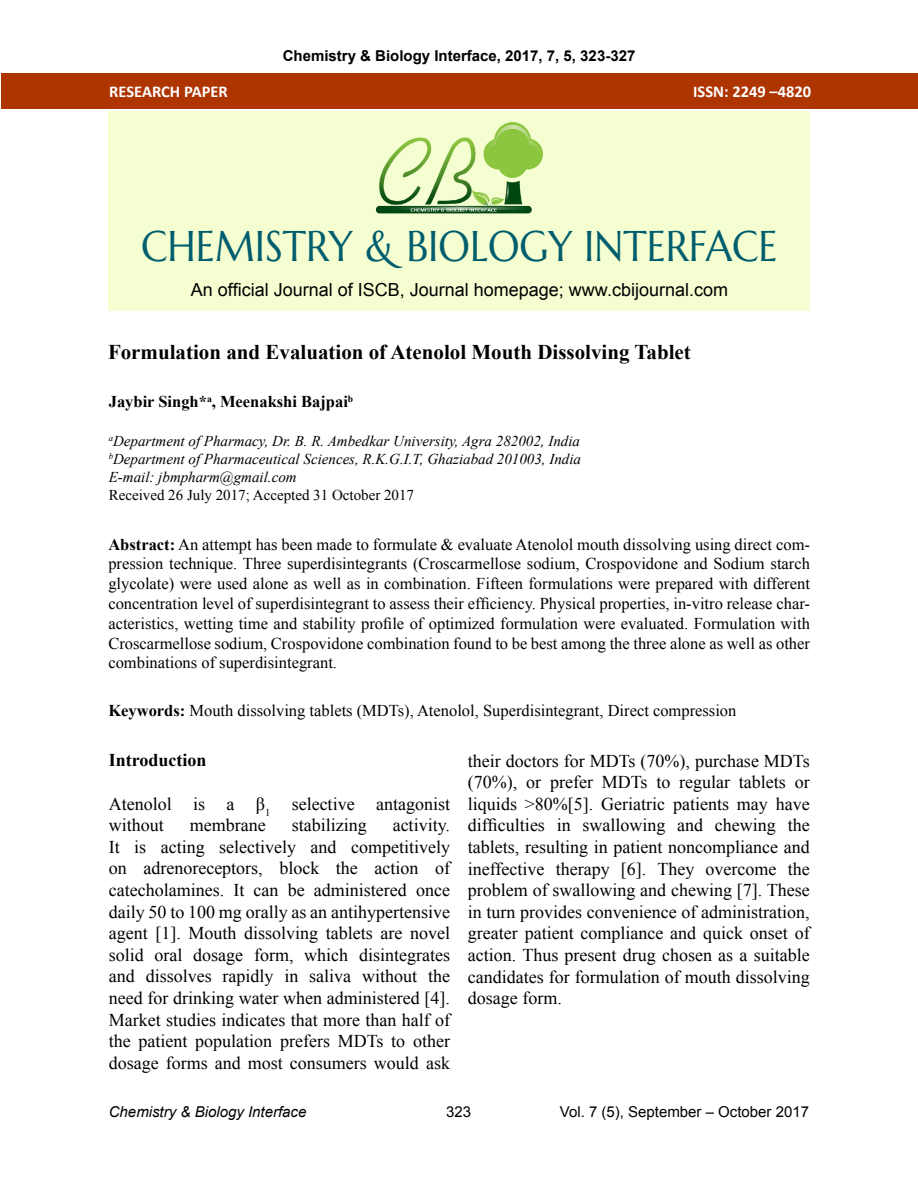
<style>
.page{position:relative;width:918px;height:1188px;background:#fff}
.page>*{position:absolute;margin:0;border:0;box-sizing:border-box;transform-origin:0 0}
.t1{font:42.9px "Marcellus SC";color:#005d6d;scale:.91 1}
.t2{font:700 21px "Times New Roman";color:#000}
.t3{font:18px/21.6px "Times New Roman";color:#000;text-align:justify}
.t4{font:18px "Arial";color:#000}
.t5{font:700 18px "Times New Roman";color:#000}
.t6{font:16.5px/19.8px "Times New Roman";color:#000;text-align:justify}
.t7{font:700 16.5px "Times New Roman";color:#000}
.t8{font:700 16.5px "Calibri";color:#fff}
.t9{font:italic 15px/18px "Times New Roman";color:#000;text-align:justify}
.t10{font:700 15px "Arial";color:#000}
.t11{font:15px "Times New Roman";color:#000}
.t12{font:15px "Arial";color:#000}
.t13{font:italic 15px "Arial";color:#000}
.s1{font-weight:700}
</style>
<div class="page">
<div style="left:108px;top:111px;width:702px;height:199px;background:#f5fed1"></div>
<div style="left:2px;top:73px;width:916px;height:36px;background:#ae3400"></div>
<img style="left:375px;top:122px;width:168px;height:92px">
<p class="t10" style="left:283px;top:46px;width:354px">Chemistry &amp; Biology Interface, 2017, 7, 5, 323-327</p>
<p class="t8" style="left:109px;top:81px;width:120px">RESEARCH PAPER</p>
<p class="t8" style="left:693px;top:81px;width:120px">ISSN: 2249 –4820</p>
<h1 class="t1" style="left:141px;top:219px;width:701px">CHEMISTRY &amp; BIOLOGY INTERFACE</h1>
<p class="t4" style="left:191px;top:277px;width:539px">An official Journal of ISCB, Journal homepage; www.cbijournal.com</p>
<p class="t2" style="left:108px;top:338px;width:584px">Formulation and Evaluation of Atenolol Mouth Dissolving Tablet</p>
<p class="t7" style="left:109px;top:391px;width:246px">Jaybir Singh*<sup>a</sup>, Meenakshi Bajpai<sup>b</sup></p>
<p class="t9" style="left:109px;top:432px;width:474px"><sup>a</sup>Department of Pharmacy, Dr. B. R. Ambedkar University, Agra 282002, India <sup>b</sup>Department of Pharmaceutical Sciences, R.K.G.I.T, Ghaziabad 201003, India E-mail: jbmpharm@gmail.com</p>
<p class="t11" style="left:109px;top:485px;width:307px">Received 26 July 2017; Accepted 31 October 2017</p>
<p class="t6" style="left:108px;top:534px;width:703px"><span class="s1">Abstract:</span> An attempt has been made to formulate &amp; evaluate Atenolol mouth dissolving using direct com&shy;pression technique. Three superdisintegrants (Croscarmellose sodium, Crospovidone and Sodium starch glycolate) were used alone as well as in combination. Fifteen formulations were prepared with different concentration level of superdisintegrant to assess their efficiency. Physical properties, in-vitro release char&shy;acteristics, wetting time and stability profile of optimized formulation were evaluated. Formulation with Croscarmellose sodium, Crospovidone combination found to be best among the three alone as well as other combinations of superdisintegrant.</p>
<p class="t6" style="left:108px;top:700px;width:630px"><span class="s1">Keywords:</span> Mouth dissolving tablets (MDTs), Atenolol, Superdisintegrant, Direct compression</p>
<p class="t5" style="left:109px;top:748px;width:99px">Introduction</p>
<p class="t3" style="left:109px;top:792px;width:343px">Atenolol is a β<sub>1</sub> selective antagonist without</p>
<p class="t3" style="left:109px;top:814px;width:343px;text-indent:284px">activity.<br>It is acting selectively and competitively on adrenoreceptors, block the action of catecholamines. It can be administered once daily 50 to 100 mg orally as an antihypertensive agent [1]. Mouth dissolving tablets are novel solid oral dosage form, which disintegrates and dissolves rapidly in saliva without the need for drinking water when administered [4].<br>Market studies indicates that more than half of the patient population prefers MDTs to other dosage forms and most consumers would ask</p>
<p class="t3" style="left:190px;top:814px;width:77px">membrane</p>
<p class="t3" style="left:292px;top:814px;width:77px">stabilizing</p>
<p class="t3" style="left:468px;top:750px;width:343px">their doctors for MDTs (70%), purchase MDTs (70%), or prefer MDTs to regular tablets or liquids &gt;80%[5]. Geriatric patients may have difficulties in swallowing and chewing the tablets, resulting in patient noncompliance and ineffective therapy [6]. They overcome the problem of swallowing and chewing [7]. These in turn provides convenience of administration, greater patient compliance and quick onset of action. Thus present drug chosen as a suitable candidates for formulation of mouth dissolving dosage form.</p>
<p class="t13" style="left:109px;top:1103px;width:199px">Chemistry &amp; Biology Interface</p>
<p class="t12" style="left:446px;top:1102px;width:27px">323</p>
<p class="t12" style="left:560px;top:1102px;width:251px">Vol. 7 (5), September – October 2017</p>
</div>
